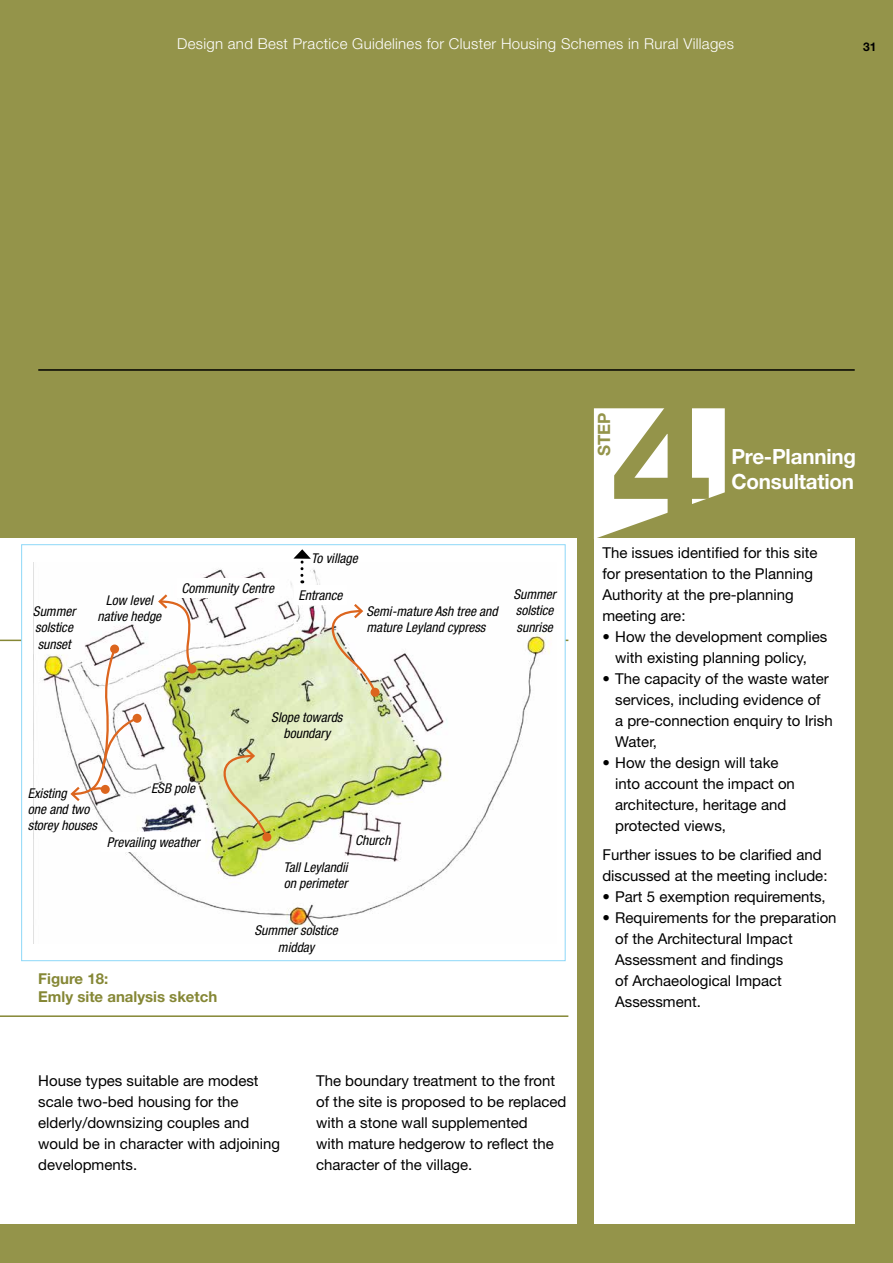
<style>
.page{position:relative;width:893px;height:1263px;background:#94944a}
.page>*{position:absolute;margin:0;border:0;box-sizing:border-box;transform-origin:0 0}
.t1{font:700 180.6px "Helvetica Neue LT Std";color:#94944a}
.t2{font:700 21px/25.2px "Helvetica Neue LT Std";letter-spacing:-.01em;color:#fff}
.t3{font:700 16.95px "Helvetica Neue LT Std";color:#94944a}
.t4{font:15px/21px "Helvetica Neue LT Std";color:#000}
.t5{font:300 15px "Helvetica Neue LT Std";letter-spacing:.02em;color:#fff}
.t6{font:700 15px/18px "Helvetica Neue LT Std";color:#858735}
.t7{font:italic condensed 13.5px/16.2px "Helvetica Neue";color:#000}
.t8{font:700 12px "Helvetica Neue LT Std";color:#000}
</style>
<div class="page">
<div style="left:0;top:539px;width:577px;height:685px;background:#fff"></div>
<div style="left:594px;top:539px;width:261px;height:685px;background:#fff"></div>
<hr style="left:38px;top:369px;width:817px;height:2px;background:#000">
<hr style="left:0;top:640px;width:568px;height:1px;background:#858735">
<hr style="left:0;top:1015px;width:568px;height:2px;background:#858735">
<svg style="left:594px;top:408px;width:131px;height:131px"></svg>
<div style="left:21px;top:544px;width:545px;height:417px;background:#fff;border:1px solid #8ed8f8"></div>
<img style="left:42px;top:569px;width:508px;height:362px">
<div style="left:371px;top:688px;width:9px;height:9px;background:#dc651e;border-radius:50%"></div>
<svg style="left:319px;top:602px;width:58px;height:92px"></svg>
<svg style="left:262px;top:832px;width:9px;height:9px"></svg>
<svg style="left:211px;top:746px;width:58px;height:93px;background:#d8dba9"></svg>
<svg style="left:188px;top:664px;width:9px;height:9px"></svg>
<svg style="left:156px;top:592px;width:38px;height:79px"></svg>
<div style="left:133px;top:714px;width:9px;height:9px;background:#dc651e;border-radius:50%"></div>
<svg style="left:110px;top:644px;width:9px;height:9px"></svg>
<svg style="left:69px;top:647px;width:70px;height:156px"></svg>
<div style="left:101px;top:785px;width:9px;height:9px;background:#dc651e;border-radius:50%"></div>
<svg style="left:293px;top:549px;width:18px;height:34px"></svg>
<div style="left:101px;top:832px;width:104px;height:19px;background:#fff"></div>
<div style="left:151px;top:783px;width:44px;height:10px;background:#fff"></div>
<div style="left:177px;top:578px;width:101px;height:19px;background:#fff"></div>
<div style="left:294px;top:586px;width:53px;height:19px;background:#fff"></div>
<p class="t5" style="left:177px;top:34px;width:558px">Design and Best Practice Guidelines for Cluster Housing Schemes in Rural Villages</p>
<p class="t8" style="left:863px;top:39px;width:15px">31</p>
<p class="t7" style="left:33px;top:603px;width:44px">Summer solstice sunset</p>
<p class="t7" style="left:98px;top:592px;width:65px;text-align:center">Low level native hedge</p>
<p class="t7" style="left:181px;top:580px;width:94px">Community Centre</p>
<p class="t7" style="left:311px;top:550px;width:48px">To village</p>
<p class="t7" style="left:299px;top:587px;width:45px">Entrance</p>
<p class="t7" style="left:366px;top:603px;width:133px">Semi-mature Ash tree and mature Leyland cypress</p>
<p class="t7" style="left:513px;top:586px;width:44px">Summer solstice sunrise</p>
<p class="t7" style="left:28px;top:785px;width:71px">Existing<br>one and two storey houses</p>
<p class="t7" style="left:151px;top:780px;width:46px">ESB pole</p>
<p class="t7" style="left:107px;top:834px;width:94px">Prevailing weather</p>
<p class="t6" style="left:38px;top:970px;width:181px">Figure 18:<br>Emly site analysis sketch</p>
<p class="t7" style="left:271px;top:709px;width:73px;text-align:center">Slope towards boundary</p>
<p class="t7" style="left:355px;top:832px;width:37px">Church</p>
<p class="t7" style="left:283px;top:859px;width:66px">Tall Leylandii on perimeter</p>
<p class="t7" style="left:254px;top:922px;width:85px;text-align:center">Summer solstice midday</p>
<p class="t4" style="left:38px;top:1069px;width:243px">House types suitable are modest scale two-bed housing for the elderly/downsizing couples and would be in character with adjoining developments.</p>
<p class="t4" style="left:316px;top:1069px;width:252px">The boundary treatment to the front of the site is proposed to be replaced with a stone wall supplemented<br>with mature hedgerow to reflect the character of the village.</p>
<p class="t3" style="left:593px;top:456px;width:45px;rotate:-90deg">STEP</p>
<h1 class="t1" style="left:611px;top:352px;width:102px">4</h1>
<h2 class="t2" style="left:731px;top:443px;width:126px">Pre-Planning<br>Consultation</h2>
<p class="t4" style="left:602px;top:542px;width:217px">The issues identified for this site for presentation to the Planning<br>Authority at the pre-planning meeting are:</p>
<p class="t4" style="left:602px;top:626px;width:227px;text-align:center">• How the development complies with existing planning policy,</p>
<p class="t4" style="left:615px;top:668px;width:219px;text-indent:-13px">• The capacity of the waste water services, including evidence of<br>a pre-connection enquiry to Irish<br>Water,</p>
<p class="t4" style="left:615px;top:752px;width:181px;text-indent:-13px">• How the design will take into account the impact on architecture, heritage and protected views,</p>
<p class="t4" style="left:602px;top:844px;width:227px">Further issues to be clarified and discussed at the meeting include:</p>
<p class="t4" style="left:602px;top:886px;width:225px">• Part 5 exemption requirements,</p>
<p class="t4" style="left:615px;top:907px;width:223px;text-indent:-13px">• Requirements for the preparation of the Architectural Impact<br>Assessment and findings<br>of Archaeological Impact<br>Assessment.</p>
</div>
